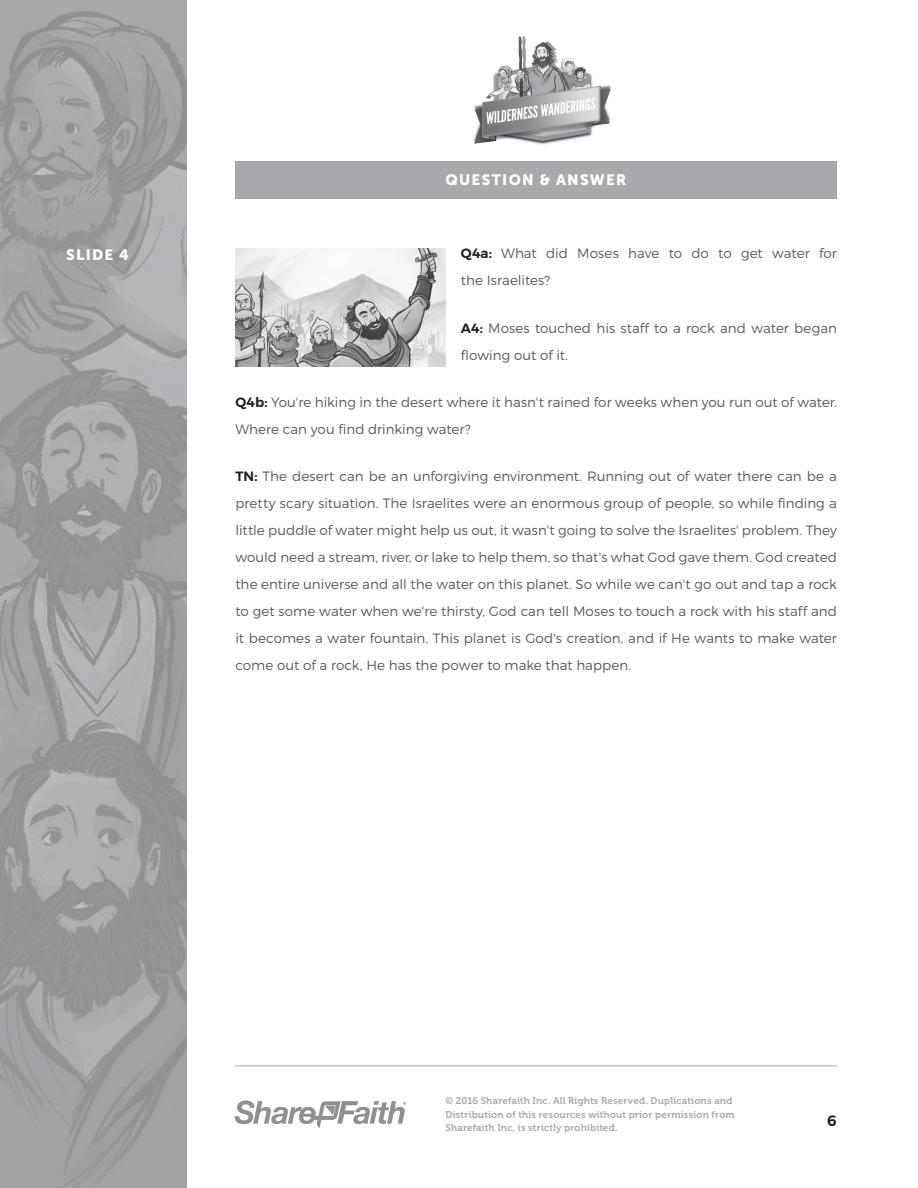
<style>
.page{position:relative;width:918px;height:1188px;background:#fff}
.page>*{position:absolute;margin:0;border:0;box-sizing:border-box;transform-origin:0 0}
.Box_Title{font:15px "Museo Sans 900";letter-spacing:.085em;color:#fff}
.side-bar_Headings{font:15px "Museo Sans 900";letter-spacing:.08em;color:#fff}
.t1{font:600 15px "Montserrat";color:#231f20}
.Bold-First-Paragraph{font:300 13.5px/27px "Montserrat";color:#58595b}
.t2{font:9.75px/13.5px "Museo 700";letter-spacing:.015em;color:#a7a9ac}
.s1{font-weight:600;color:#231f20}
</style>
<div class="page">
<img style="left:0;top:0;width:187px;height:1188px">
<hr style="left:235px;top:1066px;width:602px;height:1px;background:#a7a9ac">
<svg style="left:235px;top:1101px;width:171px;height:27px"></svg>
<img style="left:473px;top:36px;width:139px;height:109px">
<div style="left:236px;top:161px;width:600px;height:37px;background:#a7a9ac"></div>
<img style="left:235px;top:249px;width:210px;height:117px">
<p class="side-bar_Headings" style="left:66px;top:246px;width:64px">SLIDE 4</p>
<p class="Box_Title" style="left:446px;top:171px;width:182px">QUESTION &amp; ANSWER</p>
<p class="Bold-First-Paragraph" style="left:461px;top:240px;width:378px"><span class="s1">Q4a:</span> What did Moses have to do to get water for the Israelites?</p>
<p class="Bold-First-Paragraph" style="left:461px;top:314px;width:378px"><span class="s1">A4:</span> Moses touched his staff to a rock and water began flowing out of it.</p>
<p class="Bold-First-Paragraph" style="left:235px;top:388px;width:603px"><span class="s1">Q4b:</span> You're hiking in the desert where it hasn't rained for weeks when you run out of water.<br>Where can you find drinking water?</p>
<p class="Bold-First-Paragraph" style="left:235px;top:463px;width:603px;text-align:justify"><span class="s1">TN:</span> The desert can be an unforgiving environment. Running out of water there can be a pretty scary situation. The Israelites were an enormous group of people, so while finding a little puddle of water might help us out, it wasn't going to solve the Israelites' problem. They would need a stream, river, or lake to help them, so that's what God gave them. God created the entire universe and all the water on this planet. So while we can't go out and tap a rock to get some water when we're thirsty, God can tell Moses to touch a rock with his staff and it becomes a water fountain. This planet is God's creation, and if He wants to make water come out of a rock, He has the power to make that happen.</p>
<p class="t2" style="left:446px;top:1094px;width:291px">© 2016 Sharefaith Inc. All Rights Reserved. Duplications and<br>Distribution of this resources without prior permission from<br>Sharefaith Inc, is strictly prohibited.</p>
<p class="t1" style="left:827px;top:1112px;width:11px">6</p>
</div>
